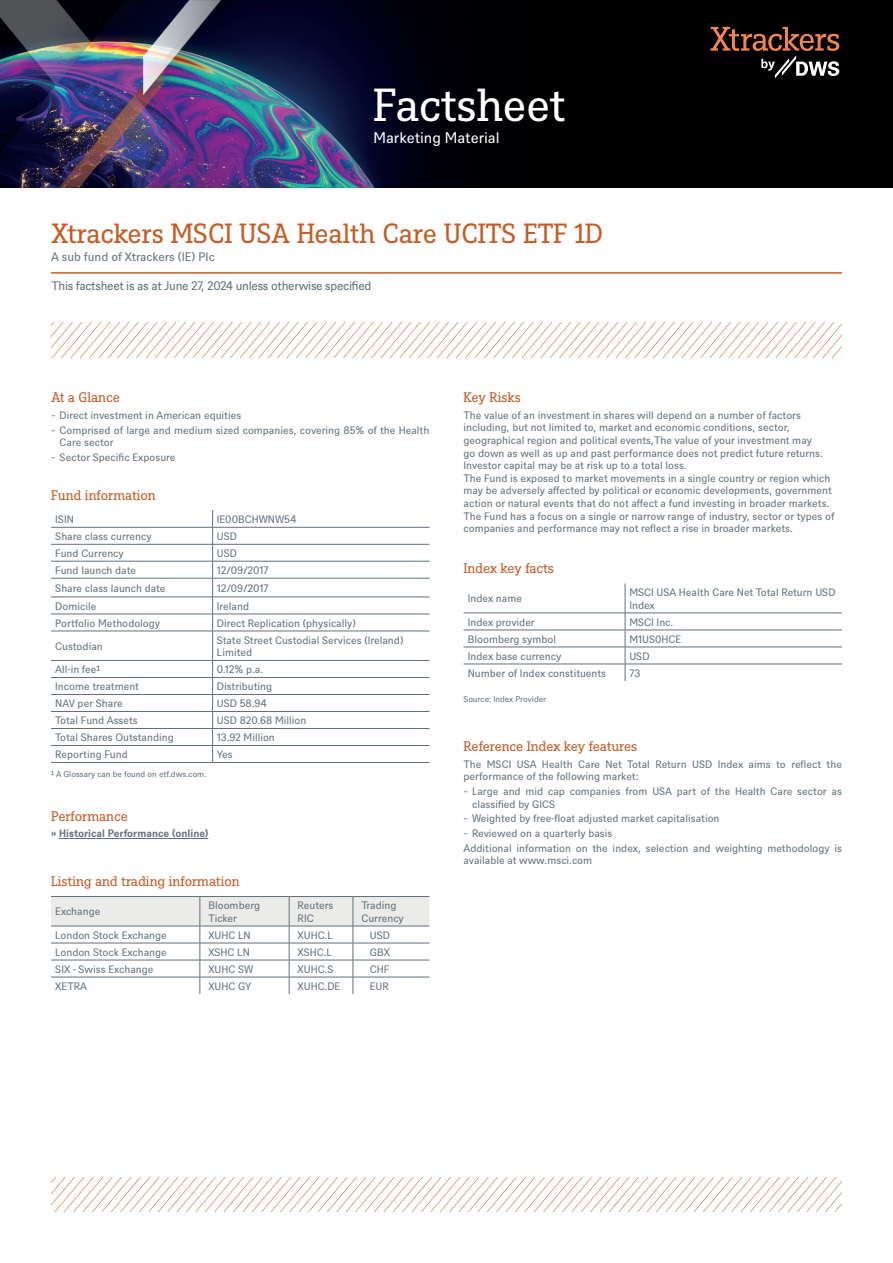
<style>
.page{position:relative;width:893px;height:1263px;background:#fff}
.page>*{position:absolute;margin:0;border:0;box-sizing:border-box;transform-origin:0 0}
.t1{font:45px "DWS Slab";letter-spacing:-.01em;color:#fff}
.t2{font:27px "DWS Slab";color:#c55c26}
.t3{font:15px "DWS Sans";color:#fff}
.t4{font:13.5px "DWS Slab";letter-spacing:-.01em;color:#c55c26}
.t5{font:12px "DWS Sans TT";letter-spacing:-.025em;color:#627179}
.t6{font:12px "DWS Sans";color:#627179}
.t7{font:10.5px/12.6px "DWS Sans";color:#627179}
.t8{font:700 10.5px "DWS Sans";color:#627179}
.t9{font:8.25px "DWS Sans";color:#627179}
</style>
<div class="page">
<img style="left:0;top:0;width:893px;height:188px">
<hr style="left:59px;top:838px;width:149px;height:1px;background:#627179">
<hr style="left:51px;top:527px;width:162px;height:1px;background:#627179">
<hr style="left:213px;top:527px;width:216px;height:1px;background:#627179">
<hr style="left:51px;top:544px;width:162px;height:1px;background:#627179">
<hr style="left:213px;top:544px;width:216px;height:1px;background:#627179">
<hr style="left:51px;top:561px;width:162px;height:1px;background:#627179">
<hr style="left:213px;top:561px;width:216px;height:1px;background:#627179">
<hr style="left:51px;top:578px;width:162px;height:1px;background:#627179">
<hr style="left:213px;top:578px;width:216px;height:1px;background:#627179">
<hr style="left:51px;top:597px;width:162px;height:1px;background:#627179">
<hr style="left:213px;top:597px;width:216px;height:1px;background:#627179">
<hr style="left:51px;top:614px;width:162px;height:1px;background:#627179">
<hr style="left:213px;top:614px;width:216px;height:1px;background:#627179">
<hr style="left:51px;top:631px;width:162px;height:1px;background:#627179">
<hr style="left:213px;top:631px;width:216px;height:1px;background:#627179">
<hr style="left:51px;top:660px;width:162px;height:1px;background:#627179">
<hr style="left:213px;top:660px;width:216px;height:1px;background:#627179">
<hr style="left:51px;top:677px;width:162px;height:1px;background:#627179">
<hr style="left:213px;top:677px;width:216px;height:1px;background:#627179">
<hr style="left:51px;top:694px;width:162px;height:1px;background:#627179">
<hr style="left:51px;top:711px;width:162px;height:1px;background:#627179">
<hr style="left:51px;top:728px;width:162px;height:1px;background:#627179">
<hr style="left:51px;top:745px;width:162px;height:1px;background:#627179">
<hr style="left:213px;top:694px;width:216px;height:1px;background:#627179">
<hr style="left:213px;top:711px;width:216px;height:1px;background:#627179">
<hr style="left:213px;top:728px;width:216px;height:1px;background:#627179">
<hr style="left:213px;top:745px;width:216px;height:1px;background:#627179">
<svg style="left:212px;top:510px;width:1px;height:252px"></svg>
<hr style="left:51px;top:762px;width:162px;height:1px;background:#627179">
<hr style="left:213px;top:762px;width:216px;height:1px;background:#627179">
<svg style="left:51px;top:896px;width:378px;height:98px"></svg>
<hr style="left:463px;top:613px;width:162px;height:1px;background:#627179">
<hr style="left:625px;top:613px;width:217px;height:1px;background:#627179">
<hr style="left:463px;top:630px;width:162px;height:1px;background:#627179">
<hr style="left:625px;top:630px;width:217px;height:1px;background:#627179">
<hr style="left:463px;top:647px;width:162px;height:1px;background:#627179">
<hr style="left:625px;top:647px;width:217px;height:1px;background:#627179">
<hr style="left:463px;top:664px;width:162px;height:1px;background:#627179">
<hr style="left:625px;top:664px;width:217px;height:1px;background:#627179">
<hr style="left:625px;top:583px;width:1px;height:30px;background:#627179">
<svg style="left:625px;top:613px;width:1px;height:68px"></svg>
<hr style="left:51px;top:272px;width:791px;height:2px;background:#c55c26">
<svg style="left:52px;top:322px;width:790px;height:35px"></svg>
<svg style="left:51px;top:1177px;width:791px;height:35px"></svg>
<svg style="left:710px;top:27px;width:129px;height:51px;background:#3a2921"></svg>
<h1 class="t1" style="left:373px;top:74px;width:193px">Factsheet</h1>
<h3 class="t3" style="left:373px;top:127px;width:128px">Marketing Material</h3>
<h2 class="t2" style="left:51px;top:215px;width:554px">Xtrackers MSCI USA Health Care UCITS ETF 1D</h2>
<p class="t6" style="left:51px;top:249px;width:165px">A sub fund of Xtrackers (IE) Plc</p>
<p class="t5" style="left:51px;top:278px;width:321px">This factsheet is as at June 27, 2024 unless otherwise specified</p>
<p class="t4" style="left:51px;top:388px;width:70px">At a Glance</p>
<p class="t7" style="left:51px;top:407px;width:380px;line-height:14.7px">̵ Direct investment in American equities<br>̵ Comprised of large and medium sized companies, covering 85% of the Health</p>
<p class="t7" style="left:51px;top:434px;width:126px;line-height:14.7px;text-indent:9px">Care sector<br>̵ Sector Specific Exposure</p>
<p class="t4" style="left:51px;top:486px;width:106px">Fund information</p>
<p class="t7" style="left:55px;top:512px;width:20px">ISIN</p>
<p class="t7" style="left:217px;top:512px;width:81px">IE00BCHWNW54</p>
<p class="t7" style="left:55px;top:529px;width:98px">Share class currency</p>
<p class="t7" style="left:217px;top:529px;width:22px">USD</p>
<p class="t7" style="left:55px;top:546px;width:70px">Fund Currency</p>
<p class="t7" style="left:217px;top:546px;width:22px">USD</p>
<p class="t7" style="left:55px;top:563px;width:82px">Fund launch date</p>
<p class="t7" style="left:217px;top:563px;width:53px">12/09/2017</p>
<p class="t7" style="left:55px;top:581px;width:112px">Share class launch date</p>
<p class="t7" style="left:217px;top:581px;width:53px">12/09/2017</p>
<p class="t7" style="left:55px;top:599px;width:43px">Domicile</p>
<p class="t7" style="left:217px;top:599px;width:34px">Ireland</p>
<p class="t7" style="left:55px;top:616px;width:106px">Portfolio Methodology</p>
<p class="t7" style="left:217px;top:616px;width:140px">Direct Replication (physically)</p>
<p class="t7" style="left:55px;top:639px;width:49px">Custodian</p>
<p class="t7" style="left:217px;top:633px;width:188px">State Street Custodial Services (Ireland)<br>Limited</p>
<p class="t7" style="left:55px;top:662px;width:47px">All-in fee¹</p>
<p class="t7" style="left:217px;top:662px;width:48px">0.12% p.a.</p>
<p class="t7" style="left:55px;top:679px;width:85px">Income treatment</p>
<p class="t7" style="left:217px;top:679px;width:57px">Distributing</p>
<p class="t7" style="left:55px;top:696px;width:69px">NAV per Share</p>
<p class="t7" style="left:217px;top:696px;width:51px">USD 58.94</p>
<p class="t7" style="left:55px;top:713px;width:84px">Total Fund Assets</p>
<p class="t7" style="left:217px;top:713px;width:91px">USD 820.68 Million</p>
<p class="t7" style="left:55px;top:730px;width:120px">Total Shares Outstanding</p>
<p class="t7" style="left:217px;top:730px;width:60px">13.92 Million</p>
<p class="t7" style="left:55px;top:747px;width:74px">Reporting Fund</p>
<p class="t7" style="left:217px;top:747px;width:17px">Yes</p>
<p class="t9" style="left:51px;top:769px;width:157px">¹ A Glossary can be found on etf.dws.com.</p>
<p class="t4" style="left:51px;top:807px;width:78px">Performance</p>
<p class="t8" style="left:51px;top:826px;width:159px">» Historical Performance (online)</p>
<p class="t4" style="left:51px;top:872px;width:190px">Listing and trading information</p>
<p class="t7" style="left:55px;top:905px;width:47px">Exchange</p>
<p class="t7" style="left:208px;top:898px;width:53px">Bloomberg<br>Ticker</p>
<p class="t7" style="left:298px;top:898px;width:37px">Reuters<br>RIC</p>
<p class="t7" style="left:361px;top:898px;width:44px">Trading<br>Currency</p>
<p class="t7" style="left:55px;top:928px;width:113px">London Stock Exchange</p>
<p class="t7" style="left:208px;top:928px;width:44px">XUHC LN</p>
<p class="t7" style="left:298px;top:928px;width:37px">XUHC.L</p>
<p class="t7" style="left:370px;top:928px;width:22px">USD</p>
<p class="t7" style="left:55px;top:945px;width:113px">London Stock Exchange</p>
<p class="t7" style="left:208px;top:945px;width:43px">XSHC LN</p>
<p class="t7" style="left:298px;top:945px;width:36px">XSHC.L</p>
<p class="t7" style="left:370px;top:945px;width:22px">GBX</p>
<p class="t7" style="left:55px;top:962px;width:100px">SIX - Swiss Exchange</p>
<p class="t7" style="left:208px;top:962px;width:46px">XUHC SW</p>
<p class="t7" style="left:298px;top:962px;width:37px">XUHC.S</p>
<p class="t7" style="left:370px;top:962px;width:21px">CHF</p>
<p class="t7" style="left:55px;top:979px;width:33px">XETRA</p>
<p class="t7" style="left:208px;top:979px;width:44px">XUHC GY</p>
<p class="t7" style="left:298px;top:979px;width:44px">XUHC.DE</p>
<p class="t7" style="left:370px;top:979px;width:20px">EUR</p>
<p class="t4" style="left:463px;top:388px;width:59px">Key Risks</p>
<p class="t7" style="left:463px;top:408px;width:373px">The value of an investment in shares will depend on a number of factors including, but not limited to, market and economic conditions, sector, geographical region and political events,The value of your investment may<br>go down as well as up and past performance does not predict future returns.<br>Investor capital may be at risk up to a total loss.<br>The Fund is exposed to market movements in a single country or region which may be adversely affected by political or economic developments, government action or natural events that do not affect a fund investing in broader markets.<br>The Fund has a focus on a single or narrow range of industry, sector or types of companies and performance may not reflect a rise in broader markets.</p>
<p class="t4" style="left:463px;top:559px;width:92px">Index key facts</p>
<p class="t7" style="left:468px;top:592px;width:56px">Index name</p>
<p class="t7" style="left:629px;top:585px;width:208px">MSCI USA Health Care Net Total Return USD<br>Index</p>
<p class="t7" style="left:468px;top:615px;width:68px">Index provider</p>
<p class="t7" style="left:629px;top:615px;width:46px">MSCI Inc.</p>
<p class="t7" style="left:468px;top:632px;width:90px">Bloomberg symbol</p>
<p class="t7" style="left:629px;top:632px;width:53px">M1US0HCE</p>
<p class="t7" style="left:468px;top:649px;width:95px">Index base currency</p>
<p class="t7" style="left:629px;top:649px;width:22px">USD</p>
<p class="t7" style="left:468px;top:666px;width:140px">Number of Index constituents</p>
<p class="t7" style="left:629px;top:666px;width:12px">73</p>
<p class="t9" style="left:463px;top:693px;width:84px">Source: Index Provider</p>
<p class="t4" style="left:463px;top:737px;width:175px">Reference Index key features</p>
<p class="t7" style="left:463px;top:757px;width:380px">The MSCI USA Health Care Net Total Return USD Index aims to reflect the performance of the following market:</p>
<p class="t7" style="left:472px;top:784px;width:371px;text-indent:-9px">̵ Large and mid cap companies from USA part of the Health Care sector as classified by GICS</p>
<p class="t7" style="left:463px;top:810px;width:380px;line-height:14.7px">̵ Weighted by free-float adjusted market capitalisation<br>̵ Reviewed on a quarterly basis<br>Additional information on the index, selection and weighting methodology is</p>
<p class="t7" style="left:463px;top:854px;width:130px">available at www.msci.com</p>
</div>
